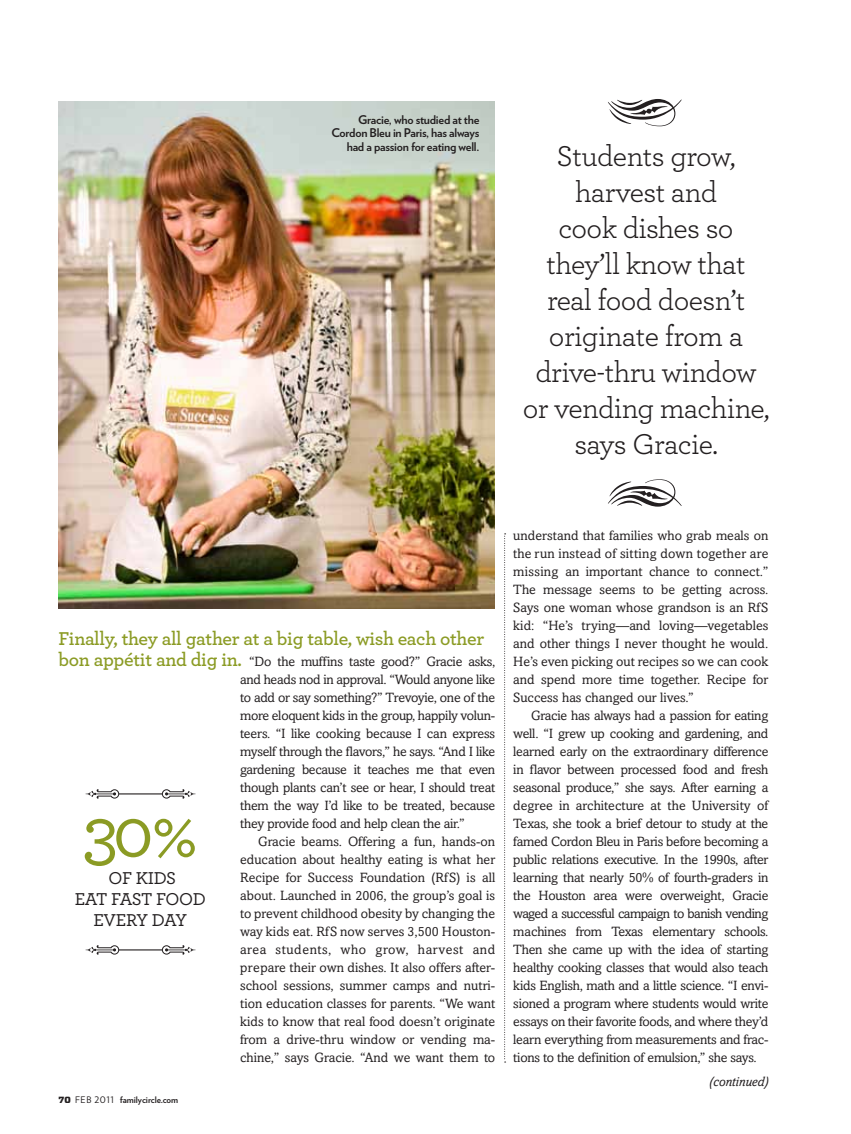
<style>
.page{position:relative;width:851px;height:1134px;background:#fff}
.page>*{position:absolute;margin:0;border:0;box-sizing:border-box;transform-origin:0 0}
.t1{font:500 73.5px "Archer";color:#8b9b24}
.t2{font:30px/36px "Archer";letter-spacing:-.02em;color:#231f20;text-align:center}
.t3{font:600 19.5px/21px "Archer";letter-spacing:-.015em;color:#8b9b24}
.t4{font:500 18px/21px "Archer";letter-spacing:-.025em;color:#231f20;text-align:center}
.t5{font:13.5px/18px "Amasis MT Std";letter-spacing:-.02em;color:#231f20;text-align:justify}
.t6{font:italic 13.5px "Amasis MT Std";letter-spacing:-.01em;color:#231f20}
.t7{font:700 12px/13.5px "Verlag";letter-spacing:-.02em;color:#231f20;text-align:right}
.t8{font:700 9px "Verlag";letter-spacing:-.005em;color:#231f20}
.s1{font-family:"Vitesse";font-weight:900}
.s2{font-weight:400}
</style>
<div class="page">
<img style="left:59px;top:102px;width:435px;height:506px">
<svg style="left:608px;top:99px;width:73px;height:27px"></svg>
<svg style="left:608px;top:479px;width:73px;height:28px"></svg>
<svg style="left:85px;top:789px;width:34px;height:10px"></svg>
<svg style="left:162px;top:789px;width:33px;height:10px"></svg>
<hr style="left:119px;top:793px;width:43px;height:1px;background:#231f20">
<svg style="left:85px;top:945px;width:34px;height:10px"></svg>
<svg style="left:162px;top:945px;width:33px;height:10px"></svg>
<hr style="left:119px;top:949px;width:43px;height:1px;background:#231f20">
<svg style="left:504px;top:534px;width:1px;height:529px"></svg>
<p class="t7" style="left:331px;top:112px;width:149px">Gracie, who studied at the<br>Cordon Bleu in Paris, has always had a passion for eating well.</p>
<h2 class="t2" style="left:522px;top:136px;width:248px">Students grow, harvest and<br>cook dishes so they’ll know that real food doesn’t originate from a drive-thru window or vending machine, says Gracie.</h2>
<h3 class="t3" style="left:58px;top:627px;width:427px">Finally, they all gather at a big table, wish each other bon appétit and dig in.</h3>
<p class="t5" style="left:240px;top:653px;width:257px;text-indent:9px">“Do the muffins taste good?” Gracie asks, and heads nod in approval. “Would anyone like to add or say something?” Trevoyie, one of the more eloquent kids in the group, happily volun&shy;teers. “I like cooking because I can express myself through the flavors,” he says. “And I like gardening because it teaches me that even though plants can’t see or hear, I should treat them the way I’d like to be treated, because they provide food and help clean the air.”</p>
<p class="t5" style="left:240px;top:833px;width:257px;text-indent:18px">Gracie beams. Offering a fun, hands-on education about healthy eating is what her Recipe for Success Foundation (RfS) is all about. Launched in 2006, the group’s goal is to prevent childhood obesity by changing the way kids eat. RfS now serves 3,500 Houston&shy;area students, who grow, harvest and prepare their own dishes. It also offers after&shy;school sessions, summer camps and nutri&shy;tion education classes for parents. “We want kids to know that real food doesn’t originate from a drive-thru window or vending ma&shy;chine,” says Gracie. “And we want them to</p>
<h1 class="t1" style="left:82px;top:779px;width:118px">30%</h1>
<h3 class="t4" style="left:75px;top:866px;width:133px">OF KIDS<br>EAT FAST FOOD<br>EVERY DAY</h3>
<p class="t8" style="left:58px;top:1093px;width:121px"><span class="s1">70</span> <span class="s2">feb 2011</span> familycircle.com</p>
<p class="t5" style="left:513px;top:527px;width:257px">understand that families who grab meals on the run instead of sitting down together are missing an important chance to connect.” The message seems to be getting across.<br>Says one woman whose grandson is an RfS kid: “He’s trying—and loving—vegetables and other things I never thought he would.<br>He’s even picking out recipes so we can cook and spend more time together. Recipe for Success has changed our lives.”</p>
<p class="t5" style="left:513px;top:706px;width:257px;text-indent:18px">Gracie has always had a passion for eating well. “I grew up cooking and gardening, and learned early on the extraordinary difference in flavor between processed food and fresh seasonal produce,” she says. After earning a degree in architecture at the University of Texas, she took a brief detour to study at the famed Cordon Bleu in Paris before becoming a public relations executive. In the 1990s, after learning that nearly 50% of fourth-graders in the Houston area were overweight, Gracie waged a successful campaign to banish vending machines from Texas elementary schools.<br>Then she came up with the idea of starting healthy cooking classes that would also teach kids English, math and a little science. “I envi&shy;sioned a program where students would write essays on their favorite foods, and where they’d learn everything from measurements and frac&shy;tions to the definition of emulsion,” she says.</p>
<p class="t6" style="left:709px;top:1073px;width:61px">(continued)</p>
</div>
